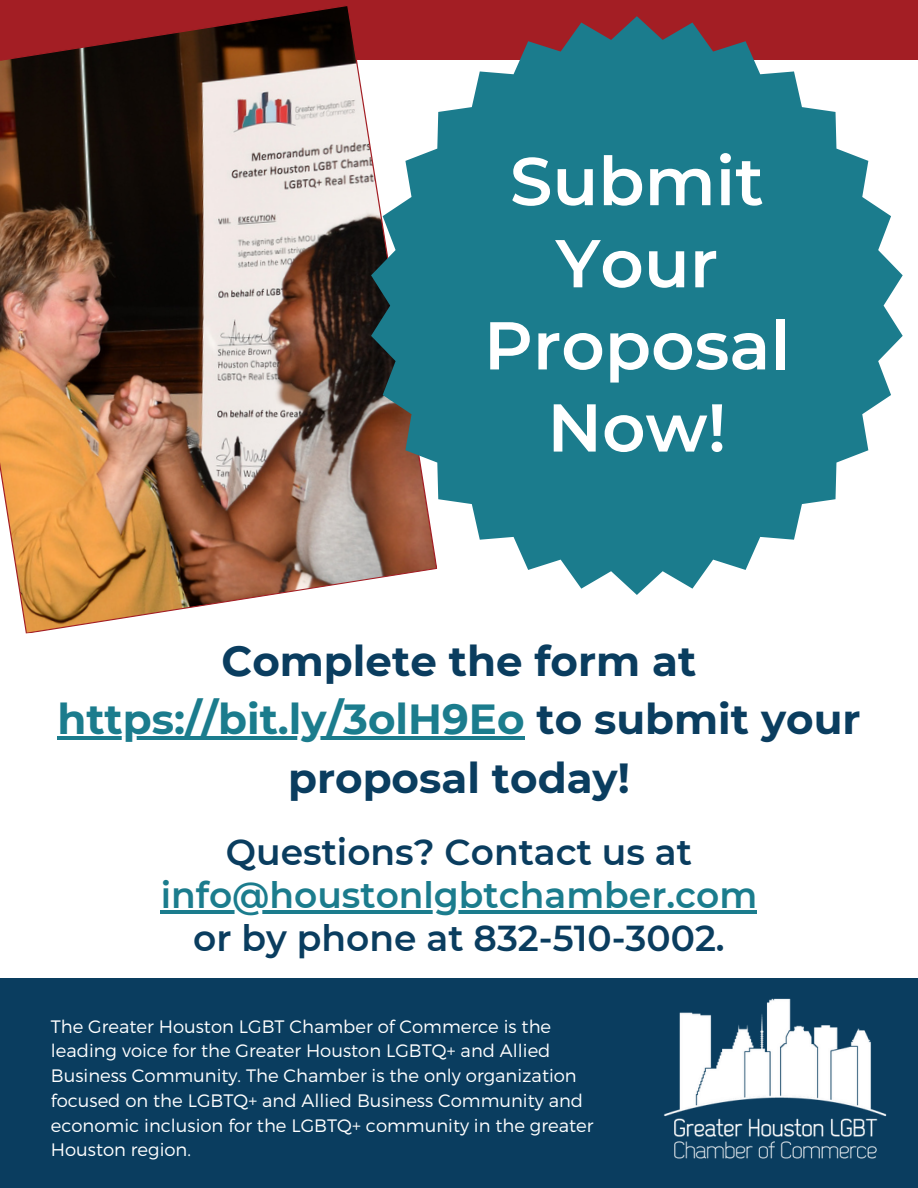
<style>
.page{position:relative;width:918px;height:1188px;background:#fff}
.page>*{position:absolute;margin:0;border:0;box-sizing:border-box;transform-origin:0 0}
.t1{font:600 67.5px/82.2px "Montserrat";color:#fff;text-align:center}
.t2{font:700 42px/58.5px "Montserrat";color:#0a3d5f;text-align:center}
.t3{font:600 36px "Montserrat";color:#0a3d5f}
.t4{font:600 36px "Montserrat";color:#1b7c8d}
.t5{font:300 18px/24.8px "Montserrat";color:#fff}
.s1{color:#1b7c8d}
</style>
<div class="page">
<div style="left:0;top:0;width:918px;height:60px;background:#a31e24"></div>
<div style="left:0;top:978px;width:918px;height:210px;background:#0a3d5f"></div>
<img style="left:0;top:6px;width:371px;height:628px">
<svg style="left:371px;top:16px;width:532px;height:579px;fill:#1b7c8d"></svg>
<img style="left:664px;top:998px;width:223px;height:161px">
<hr style="left:57px;top:737px;width:468px;height:3px;background:#1b7c8d">
<hr style="left:161px;top:910px;width:596px;height:4px;background:#1b7c8d">
<h1 class="t1" style="left:484px;top:140px;width:307px">Submit<br>Your<br>Proposal<br>Now!</h1>
<h2 class="t2" style="left:57px;top:632px;width:805px">Complete the form at <span class="s1">https://bit.ly/3olH9Eo</span> to submit your proposal today!</h2>
<h3 class="t3" style="left:226px;top:831px;width:468px">Questions? Contact us at</h3>
<h3 class="t4" style="left:161px;top:873px;width:598px">info@houstonlgbtchamber.com</h3>
<h3 class="t3" style="left:193px;top:916px;width:533px">or by phone at 832-510-3002.</h3>
<p class="t5" style="left:51px;top:1013px;width:544px">The Greater Houston LGBT Chamber of Commerce is the leading voice for the Greater Houston LGBTQ+ and Allied Business Community. The Chamber is the only organization focused on the LGBTQ+ and Allied Business Community and economic inclusion for the LGBTQ+ community in the greater Houston region.</p>
</div>
